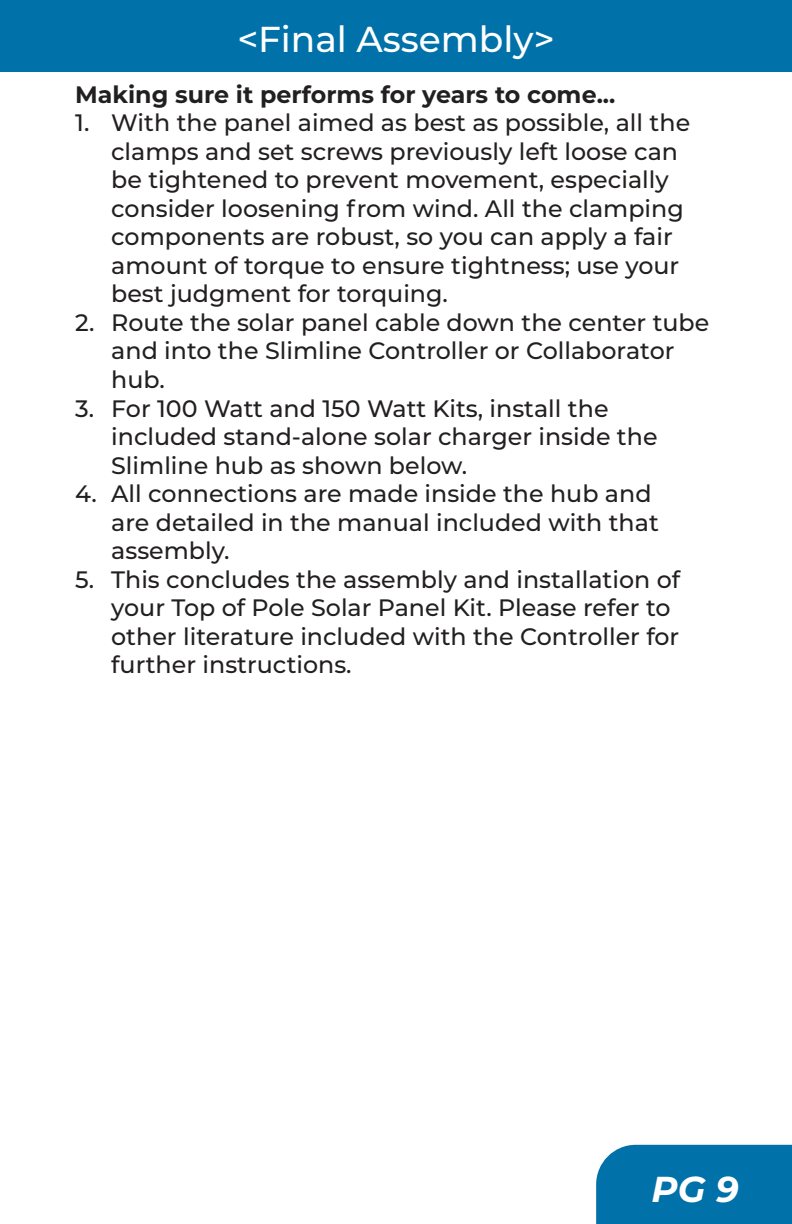
<style>
.page{position:relative;width:792px;height:1224px;background:#fff}
.page>*{position:absolute;margin:0;border:0;box-sizing:border-box;transform-origin:0 0}
.t1{font:500 36px "Montserrat";color:#fff}
.t2{font:italic 700 36px "Montserrat";color:#fff}
.t3{font:500 23.8px/28.6px "Montserrat";color:#221f1f}
.t4{font:700 23.8px "Montserrat";color:#221f1f}
</style>
<div class="page">
<div style="left:0;top:0;width:792px;height:72px;background:#0172a9"></div>
<div style="left:596px;top:1145px;width:196px;height:79px;background:#0172a9"></div>
<h1 class="t1" style="left:237px;top:21px;width:319px">&lt;Final Assembly&gt;</h1>
<p class="t4" style="left:75px;top:84px;width:542px">Making sure it performs for years to come...</p>
<p class="t3" style="left:111px;top:109px;width:581px;text-indent:-36px">1. With the panel aimed as best as possible, all the clamps and set screws previously left loose can be tightened to prevent movement, especially consider loosening from wind. All the clamping components are robust, so you can apply a fair amount of torque to ensure tightness; use your best judgment for torquing.</p>
<p class="t3" style="left:111px;top:309px;width:600px;text-indent:-36px">2. Route the solar panel cable down the center tube and into the Slimline Controller or Collaborator hub.</p>
<p class="t3" style="left:111px;top:395px;width:548px;text-indent:-36px">3. For 100 Watt and 150 Watt Kits, install the included stand-alone solar charger inside the<br>Slimline hub as shown below.</p>
<p class="t3" style="left:111px;top:480px;width:549px;text-indent:-36px">4. All connections are made inside the hub and are detailed in the manual included with that assembly.</p>
<p class="t3" style="left:111px;top:566px;width:571px;text-indent:-36px">5. This concludes the assembly and installation of your Top of Pole Solar Panel Kit. Please refer to other literature included with the Controller for further instructions.</p>
<h1 class="t2" style="left:652px;top:1173px;width:89px">PG 9</h1>
</div>
